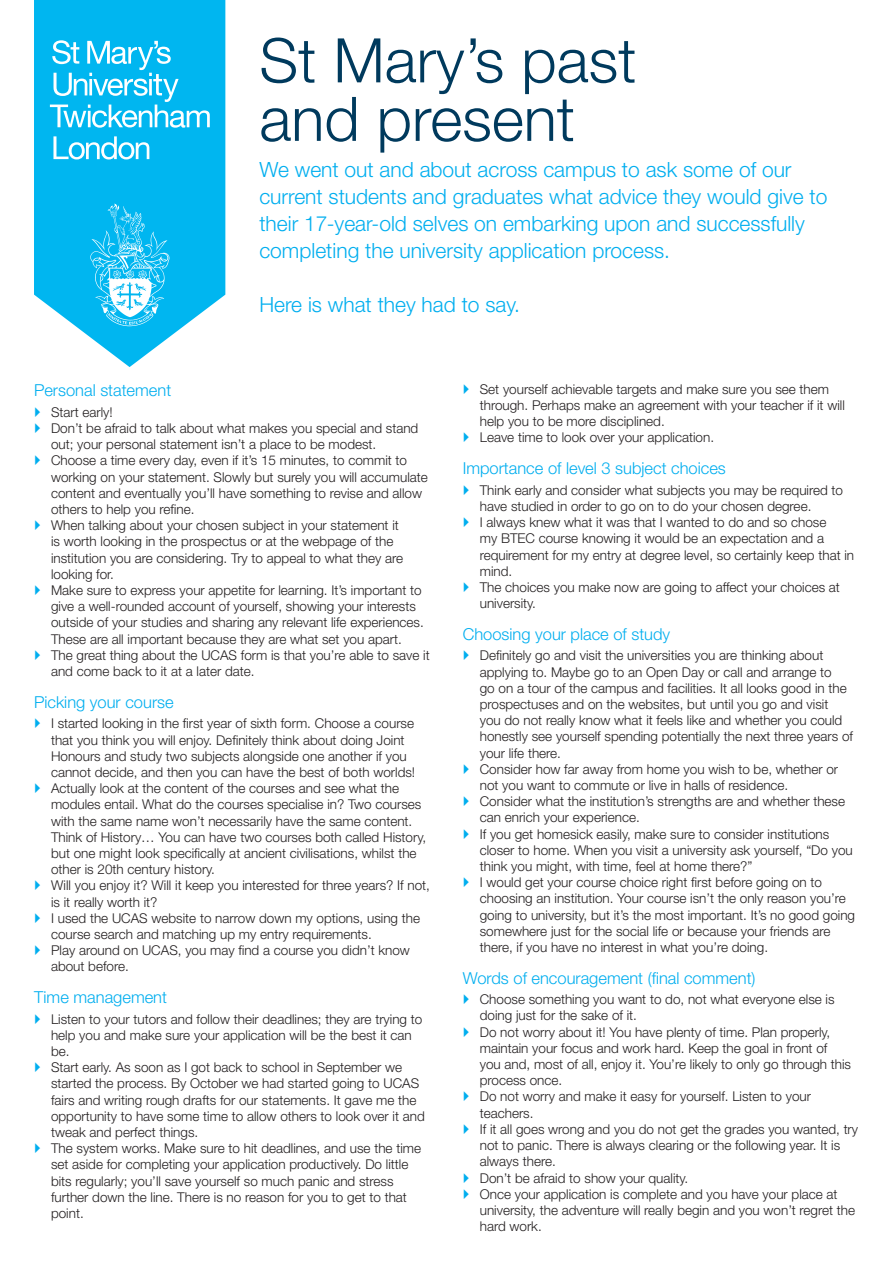
<style>
.page{position:relative;width:893px;height:1263px;background:#fff}
.page>*{position:absolute;margin:0;border:0;box-sizing:border-box;transform-origin:0 0}
.Body{font:300 61.5px/58.5px "Helvetica Neue";color:#003a5d}
.Body-2{font:300 21px/27px "Helvetica Neue";color:#00aeef}
.sub_heading_2{font:300 16.5px "Helvetica Neue";color:#00aeef}
.Bullets{font:300 13.5px/16.2px "Helvetica Neue";color:#231f20}
</style>
<div class="page">
<svg style="left:34px;top:0;width:191px;height:367px;fill:#00b6f0"></svg>
<svg style="left:53px;top:136px;width:96px;height:23px"></svg>
<svg style="left:50px;top:40px;width:160px;height:88px;background:#37c5f3"></svg>
<svg style="left:90px;top:204px;width:79px;height:122px;background:#3dc7f3"></svg>
<p class="Body" style="left:259px;top:30px;width:379px">St Mary’s past and present</p>
<p class="Body-2" style="left:259px;top:155px;width:569px">We went out and about across campus to ask some of our current students and graduates what advice they would give to their 17-year-old selves on embarking upon and successfully completing the university application process.</p>
<p class="Body-2" style="left:259px;top:290px;width:262px">Here is what they had to say.</p>
<p class="sub_heading_2" style="left:34px;top:380px;width:139px">Personal statement</p>
<p class="Bullets" style="left:51px;top:404px;width:63px">Start early!</p>
<p class="Bullets" style="left:51px;top:420px;width:369px">Don’t be afraid to talk about what makes you special and stand out; your personal statement isn’t a place to be modest.</p>
<p class="Bullets" style="left:51px;top:452px;width:378px">Choose a time every day, even if it’s 15 minutes, to commit to working on your statement. Slowly but surely you will accumulate content and eventually you’ll have something to revise and allow others to help you refine.</p>
<p class="Bullets" style="left:51px;top:517px;width:354px">When talking about your chosen subject in your statement it is worth looking in the prospectus or at the webpage of the institution you are considering. Try to appeal to what they are looking for.</p>
<p class="Bullets" style="left:51px;top:582px;width:374px">Make sure to express your appetite for learning. It’s important to give a well-rounded account of yourself, showing your interests outside of your studies and sharing any relevant life experiences.<br>These are all important because they are what set you apart.</p>
<p class="Bullets" style="left:51px;top:647px;width:380px">The great thing about the UCAS form is that you’re able to save it and come back to it at a later date.</p>
<p class="sub_heading_2" style="left:34px;top:692px;width:141px">Picking your course</p>
<p class="Bullets" style="left:51px;top:715px;width:366px">I started looking in the first year of sixth form. Choose a course that you think you will enjoy. Definitely think about doing Joint Honours and study two subjects alongside one another if you cannot decide, and then you can have the best of both worlds!</p>
<p class="Bullets" style="left:51px;top:780px;width:377px">Actually look at the content of the courses and see what the modules entail. What do the courses specialise in? Two courses with the same name won’t necessarily have the same content.<br>Think of History… You can have two courses both called History, but one might look specifically at ancient civilisations, whilst the other is 20th century history.</p>
<p class="Bullets" style="left:51px;top:877px;width:380px">Will you enjoy it? Will it keep you interested for three years? If not, is it really worth it?</p>
<p class="Bullets" style="left:51px;top:909px;width:371px">I used the UCAS website to narrow down my options, using the course search and matching up my entry requirements.</p>
<p class="Bullets" style="left:51px;top:942px;width:360px">Play around on UCAS, you may find a course you didn’t know about before.</p>
<p class="sub_heading_2" style="left:34px;top:987px;width:135px">Time management</p>
<p class="Bullets" style="left:51px;top:1010px;width:373px">Listen to your tutors and follow their deadlines; they are trying to help you and make sure your application will be the best it can be.</p>
<p class="Bullets" style="left:51px;top:1059px;width:375px">Start early. As soon as I got back to school in September we started the process. By October we had started going to UCAS fairs and writing rough drafts for our statements. It gave me the opportunity to have some time to allow others to look over it and tweak and perfect things.</p>
<p class="Bullets" style="left:51px;top:1140px;width:372px">The system works. Make sure to hit deadlines, and use the time set aside for completing your application productively. Do little bits regularly; you’ll save yourself so much panic and stress further down the line. There is no reason for you to get to that point.</p>
<p class="Bullets" style="left:480px;top:381px;width:367px">Set yourself achievable targets and make sure you see them through. Perhaps make an agreement with your teacher if it will help you to be more disciplined.</p>
<p class="Bullets" style="left:480px;top:429px;width:236px">Leave time to look over your application.</p>
<p class="sub_heading_2" style="left:463px;top:458px;width:265px">Importance of level 3 subject choices</p>
<p class="Bullets" style="left:480px;top:481px;width:365px">Think early and consider what subjects you may be required to have studied in order to go on to do your chosen degree.</p>
<p class="Bullets" style="left:480px;top:514px;width:376px">I always knew what it was that I wanted to do and so chose<br>my BTEC course knowing it would be an expectation and a requirement for my entry at degree level, so certainly keep that in mind.</p>
<p class="Bullets" style="left:480px;top:579px;width:362px">The choices you make now are going to affect your choices at university.</p>
<p class="sub_heading_2" style="left:463px;top:624px;width:209px">Choosing your place of study</p>
<p class="Bullets" style="left:480px;top:647px;width:375px">Definitely go and visit the universities you are thinking about applying to. Maybe go to an Open Day or call and arrange to<br>go on a tour of the campus and facilities. It all looks good in the prospectuses and on the websites, but until you go and visit<br>you do not really know what it feels like and whether you could honestly see yourself spending potentially the next three years of your life there.</p>
<p class="Bullets" style="left:480px;top:761px;width:360px">Consider how far away from home you wish to be, whether or not you want to commute or live in halls of residence.</p>
<p class="Bullets" style="left:480px;top:793px;width:367px">Consider what the institution’s strengths are and whether these can enrich your experience.</p>
<p class="Bullets" style="left:480px;top:825px;width:375px">If you get homesick easily, make sure to consider institutions closer to home. When you visit a university ask yourself, “Do you think you might, with time, feel at home there?”</p>
<p class="Bullets" style="left:480px;top:874px;width:377px">I would get your course choice right first before going on to choosing an institution. Your course isn’t the only reason you’re going to university, but it’s the most important. It’s no good going somewhere just for the social life or because your friends are there, if you have no interest in what you’re doing.</p>
<p class="sub_heading_2" style="left:463px;top:968px;width:294px">Words of encouragement (final comment)</p>
<p class="Bullets" style="left:480px;top:991px;width:356px">Choose something you want to do, not what everyone else is doing just for the sake of it.</p>
<p class="Bullets" style="left:480px;top:1023px;width:373px">Do not worry about it! You have plenty of time. Plan properly, maintain your focus and work hard. Keep the goal in front of you and, most of all, enjoy it. You’re likely to only go through this process once.</p>
<p class="Bullets" style="left:480px;top:1088px;width:333px">Do not worry and make it easy for yourself. Listen to your teachers.</p>
<p class="Bullets" style="left:480px;top:1121px;width:380px">If it all goes wrong and you do not get the grades you wanted, try not to panic. There is always clearing or the following year. It is always there.</p>
<p class="Bullets" style="left:480px;top:1169px;width:210px">Don’t be afraid to show your quality.</p>
<p class="Bullets" style="left:480px;top:1185px;width:377px">Once your application is complete and you have your place at university, the adventure will really begin and you won’t regret the hard work.</p>
</div>
